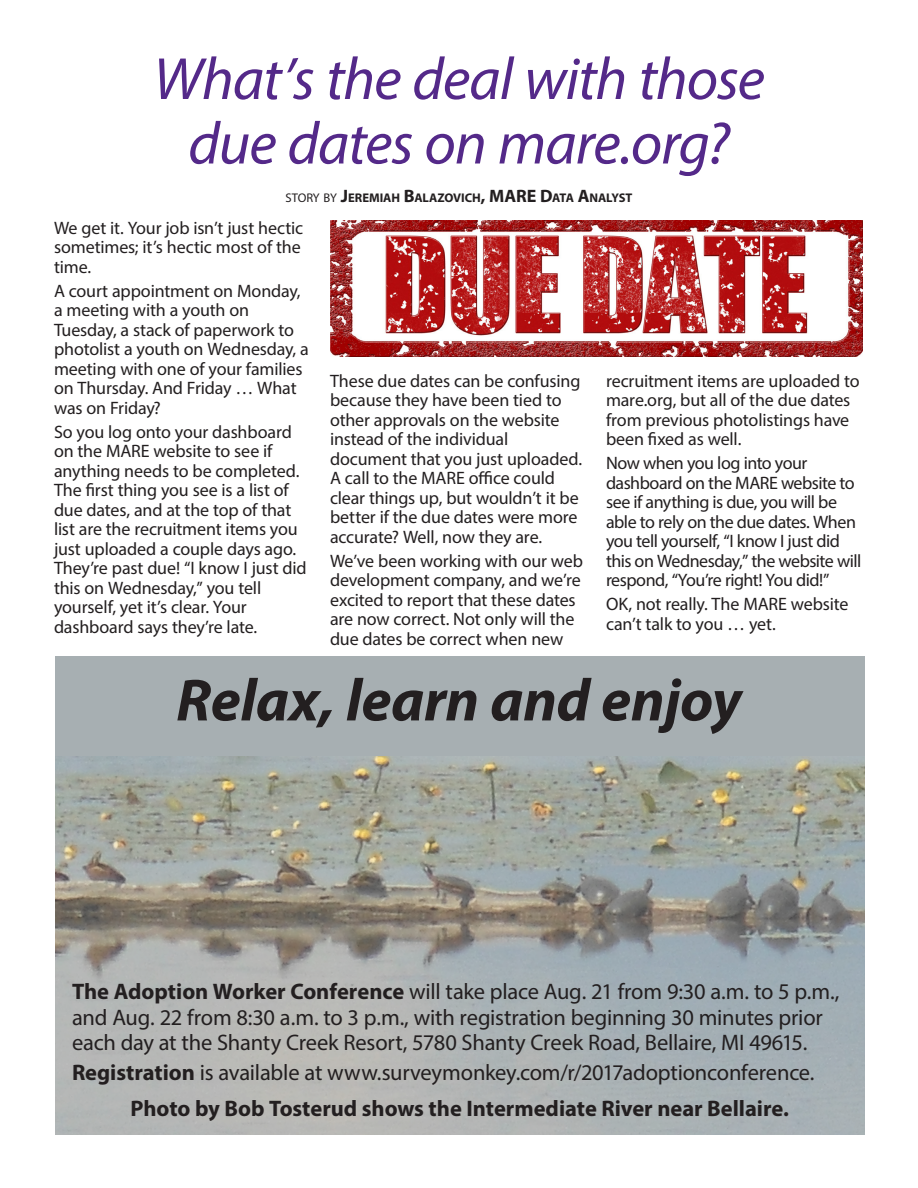
<style>
.page{position:relative;width:918px;height:1188px;background:#fff}
.page>*{position:absolute;margin:0;border:0;box-sizing:border-box;transform-origin:0 0}
.t1{font:italic 60px/64.5px "Myriad Pro";letter-spacing:-.02em;color:#542989;text-align:center}
.t2{font:italic 700 60px "Myriad Pro";letter-spacing:-.01em;color:#231f20}
.t3{font:22.5px/25.5px "Myriad Pro";letter-spacing:-.01em;color:#231f20}
.t4{font:700 22.5px "Myriad Pro";letter-spacing:-.005em;color:#231f20}
.t5{font:18px/19.5px "Myriad Pro";letter-spacing:-.01em;color:#231f20}
.t6{font:18px/19.5px "Myriad Pro";letter-spacing:-.03em;color:#231f20}
.t7{font:700 12.6px "Myriad Pro";letter-spacing:-.01em;color:#231f20}
.s1{font-weight:400}
.s2{font-size:18px}
.s3{font-weight:700}
</style>
<div class="page">
<img style="left:56px;top:756px;width:809px;height:379px">
<div style="left:56px;top:656px;width:809px;height:100px;background:#a7afb2"></div>
<img style="left:330px;top:220px;width:532px;height:136px">
<p class="t1" style="left:153px;top:46px;width:613px">What’s the deal with those due dates on mare.org?</p>
<p class="t7" style="left:286px;top:189px;width:348px"><span class="s1">STORY BY</span> <span class="s2">J</span>EREM IAH <span class="s2">B</span>ALAZOVICH<span class="s2">, MARE D</span>ATA <span class="s2">A</span>NALYST</p>
<p class="t5" style="left:54px;top:218px;width:251px">We get it. Your job isn’t just hectic sometimes; it’s hectic most of the time.</p>
<p class="t5" style="left:54px;top:281px;width:256px">A court appointment on Monday, a meeting with a youth on<br>Tuesday, a stack of paperwork to photolist a youth on Wednesday, a meeting with one of your families on Thursday. And Friday … What was on Friday?</p>
<p class="t5" style="left:54px;top:422px;width:254px">So you log onto your dashboard on the MARE website to see if anything needs to be completed.<br>The first thing you see is a list of due dates, and at the top of that list are the recruitment items you just uploaded a couple days ago.<br>They’re past due! “I know I just did this on Wednesday,” you tell yourself, yet it’s clear. Your dashboard says they’re late.</p>
<p class="t5" style="left:330px;top:371px;width:254px">These due dates can be confusing because they have been tied to other approvals on the website instead of the individual document that you just uploaded.<br>A call to the MARE office could clear things up, but wouldn’t it be better if the due dates were more accurate? Well, now they are.</p>
<p class="t5" style="left:330px;top:551px;width:255px">We’ve been working with our web development company, and we’re excited to report that these dates are now correct. Not only will the due dates be correct when new</p>
<p class="t5" style="left:606px;top:371px;width:255px">recruitment items are uploaded to mare.org, but all of the due dates from previous photolistings have been fixed as well.</p>
<p class="t6" style="left:606px;top:453px;width:257px">Now when you log into your dashboard on the MARE website to see if anything is due, you will be able to rely on the due dates. When you tell yourself, “I know I just did this on Wednesday,” the website will respond, “You’re right! You did!”</p>
<p class="t5" style="left:606px;top:594px;width:244px">OK, not really. The MARE website can’t talk to you … yet.</p>
<p class="t2" style="left:176px;top:661px;width:567px">Relax, learn and enjoy</p>
<p class="t3" style="left:72px;top:979px;width:769px"><span class="s3">The Adoption Worker Conference</span> will take place Aug. 21 from 9:30 a.m. to 5 p.m., and Aug. 22 from 8:30 a.m. to 3 p.m., with registration beginning 30 minutes prior each day at the Shanty Creek Resort, 5780 Shanty Creek Road, Bellaire, MI 49615.</p>
<p class="t3" style="left:72px;top:1060px;width:744px"><span class="s3">Registration</span> is available at www.surveymonkey.com/r/2017adoptionconference.</p>
<p class="t4" style="left:131px;top:1094px;width:660px">Photo by Bob Tosterud shows the Intermediate River near Bellaire.</p>
</div>
